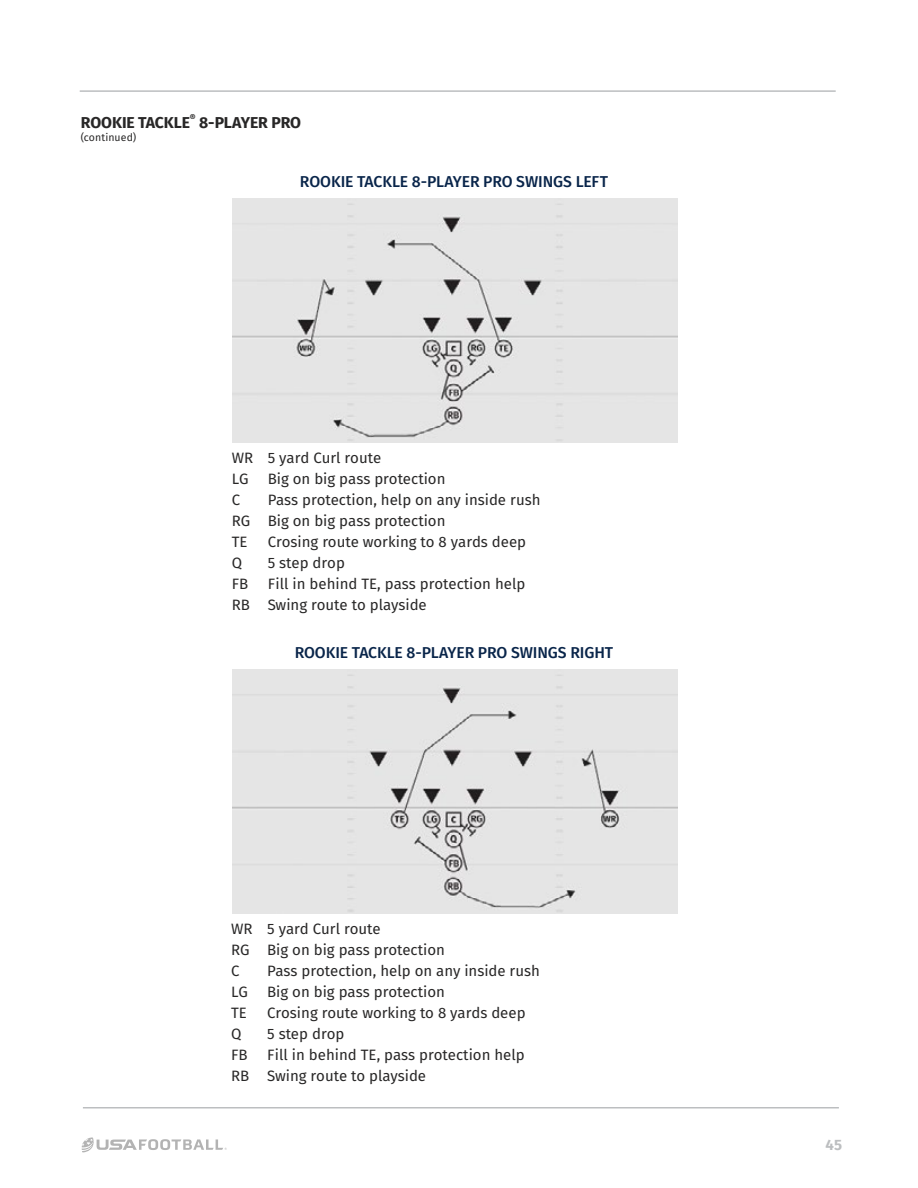
<style>
.page{position:relative;width:918px;height:1188px;background:#fff}
.page>*{position:absolute;margin:0;border:0;box-sizing:border-box;transform-origin:0 0}
.t1{font:500 15.75px "Fira Sans";letter-spacing:-.01em;color:#09254a}
.t2{font:700 15.75px "Fira Sans";letter-spacing:-.01em;color:#282727}
.t3{font:15px/21px "Fira Sans";color:#282727}
.t4{font:700 15px "Fira Sans";color:#bcbec0}
.t5{font:10.5px "Fira Sans";letter-spacing:.005em;color:#282727}
</style>
<div class="page">
<hr style="left:80px;top:90px;width:756px;height:2px;background:#bcbec0">
<hr style="left:83px;top:1107px;width:756px;height:1px;background:#bcbec0">
<svg style="left:81px;top:1137px;width:146px;height:16px"></svg>
<div style="left:233px;top:199px;width:444px;height:244px;background:#e5e5e5"></div>
<div style="left:233px;top:670px;width:444px;height:243px;background:#e5e5e5"></div>
<p class="t2" style="left:81px;top:109px;width:222px">ROOKIE TACKLE<sup>®</sup> 8-PLAYER PRO</p>
<p class="t5" style="left:81px;top:130px;width:57px">(continued)</p>
<p class="t1" style="left:300px;top:171px;width:310px">ROOKIE TACKLE 8-PLAYER PRO SWINGS LEFT</p>
<p class="t3" style="left:232px;top:448px;width:151px">WR 5 yard Curl route<br>LG</p>
<p class="t3" style="left:268px;top:469px;width:179px">Big on big pass protection</p>
<p class="t3" style="left:232px;top:490px;width:310px;text-indent:36px">Pass protection, help on any inside rush<br>RG Big on big pass protection<br>TE</p>
<p class="t3" style="left:232px;top:490px;width:10px">C</p>
<p class="t3" style="left:268px;top:532px;width:260px">Crosing route working to 8 yards deep</p>
<p class="t3" style="left:232px;top:553px;width:12px">Q</p>
<p class="t3" style="left:268px;top:553px;width:79px">5 step drop</p>
<p class="t3" style="left:232px;top:574px;width:18px">FB</p>
<p class="t3" style="left:232px;top:574px;width:295px;text-indent:36px">Fill in behind TE, pass protection help<br>RB Swing route to playside</p>
<p class="t1" style="left:295px;top:641px;width:320px">ROOKIE TACKLE 8-PLAYER PRO SWINGS RIGHT</p>
<p class="t3" style="left:231px;top:919px;width:215px">WR 5 yard Curl route<br>RG Big on big pass protection<br>C</p>
<p class="t3" style="left:267px;top:961px;width:274px">Pass protection, help on any inside rush</p>
<p class="t3" style="left:231px;top:982px;width:18px">LG</p>
<p class="t3" style="left:267px;top:982px;width:179px">Big on big pass protection</p>
<p class="t3" style="left:231px;top:1003px;width:17px">TE</p>
<p class="t3" style="left:267px;top:1003px;width:260px">Crosing route working to 8 yards deep</p>
<p class="t3" style="left:231px;top:1024px;width:12px">Q</p>
<p class="t3" style="left:267px;top:1024px;width:79px">5 step drop</p>
<p class="t3" style="left:231px;top:1045px;width:18px">FB</p>
<p class="t3" style="left:231px;top:1045px;width:295px;text-indent:36px">Fill in behind TE, pass protection help<br>RB Swing route to playside</p>
<p class="t4" style="left:826px;top:1132px;width:18px">45</p>
</div>
